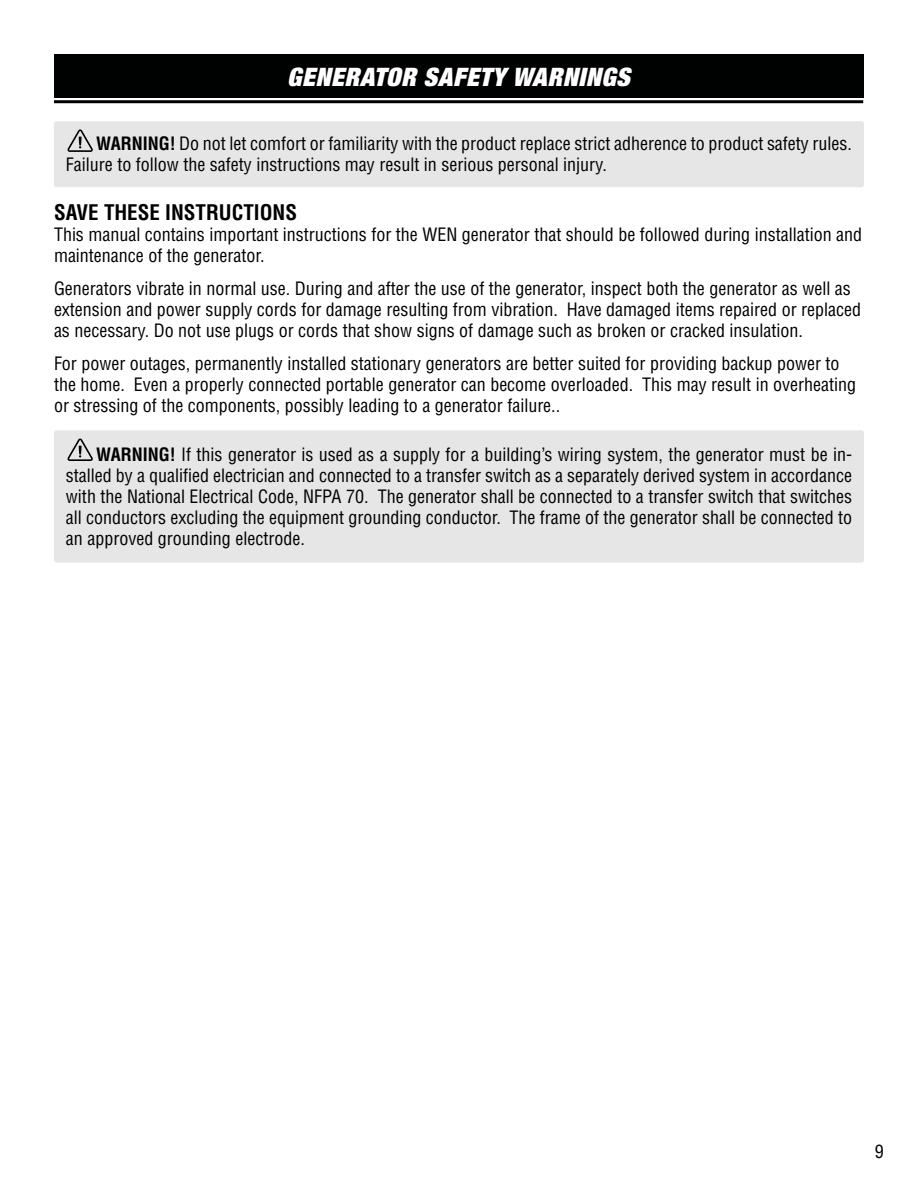
<style>
.page{position:relative;width:918px;height:1188px;background:#fff}
.page>*{position:absolute;margin:0;border:0;box-sizing:border-box;transform-origin:0 0}
.t1{font:italic 900 expanded 25.5px "Helvetica Neue";letter-spacing:.025em;color:#fff}
.t2{font:700 condensed 21px "Helvetica LT Std";color:#000}
.t3{font:condensed 18px/21px "Helvetica LT Std";color:#000}
.s1{font-weight:700}
</style>
<div class="page">
<div style="left:54px;top:121px;width:810px;height:66px;background:#e6e6e6;border-radius:3px"></div>
<svg style="left:67px;top:129px;width:26px;height:23px"></svg>
<div style="left:54px;top:54px;width:809px;height:44px;background:#000101"></div>
<hr style="left:54px;top:100px;width:809px;height:3px;background:#000">
<div style="left:54px;top:430px;width:810px;height:133px;background:#e6e6e6;border-radius:3px"></div>
<svg style="left:67px;top:438px;width:26px;height:23px"></svg>
<h1 class="t1" style="left:287px;top:61px;width:344px">GENERATOR SAFETY WARNINGS</h1>
<p class="t3" style="left:66px;top:133px;width:788px;text-indent:30px"><span class="s1">WARNING!</span> Do not let comfort or familiarity with the product replace strict adherence to product safety rules.<br>Failure to follow the safety instructions may result in serious personal injury.</p>
<p class="t2" style="left:54px;top:199px;width:245px">SAVE THESE INSTRUCTIONS</p>
<p class="t3" style="left:54px;top:224px;width:810px">This manual contains important instructions for the WEN generator that should be followed during installation and maintenance of the generator.</p>
<p class="t3" style="left:54px;top:278px;width:809px">Generators vibrate in normal use. During and after the use of the generator, inspect both the generator as well as extension and power supply cords for damage resulting from vibration. Have damaged items repaired or replaced as necessary. Do not use plugs or cords that show signs of damage such as broken or cracked insulation.</p>
<p class="t3" style="left:54px;top:353px;width:804px">For power outages, permanently installed stationary generators are better suited for providing backup power to the home. Even a properly connected portable generator can become overloaded. This may result in overheating or stressing of the components, possibly leading to a generator failure..</p>
<p class="t3" style="left:66px;top:444px;width:788px;text-align:justify;text-indent:30px"><span class="s1">WARNING!</span> If this generator is used as a supply for a building’s wiring system, the generator must be in&shy;stalled by a qualified electrician and connected to a transfer switch as a separately derived system in accordance with the National Electrical Code, NFPA 70. The generator shall be connected to a transfer switch that switches all conductors excluding the equipment grounding conductor. The frame of the generator shall be connected to an approved grounding electrode.</p>
<p class="t3" style="left:875px;top:1141px;width:10px">9</p>
</div>
